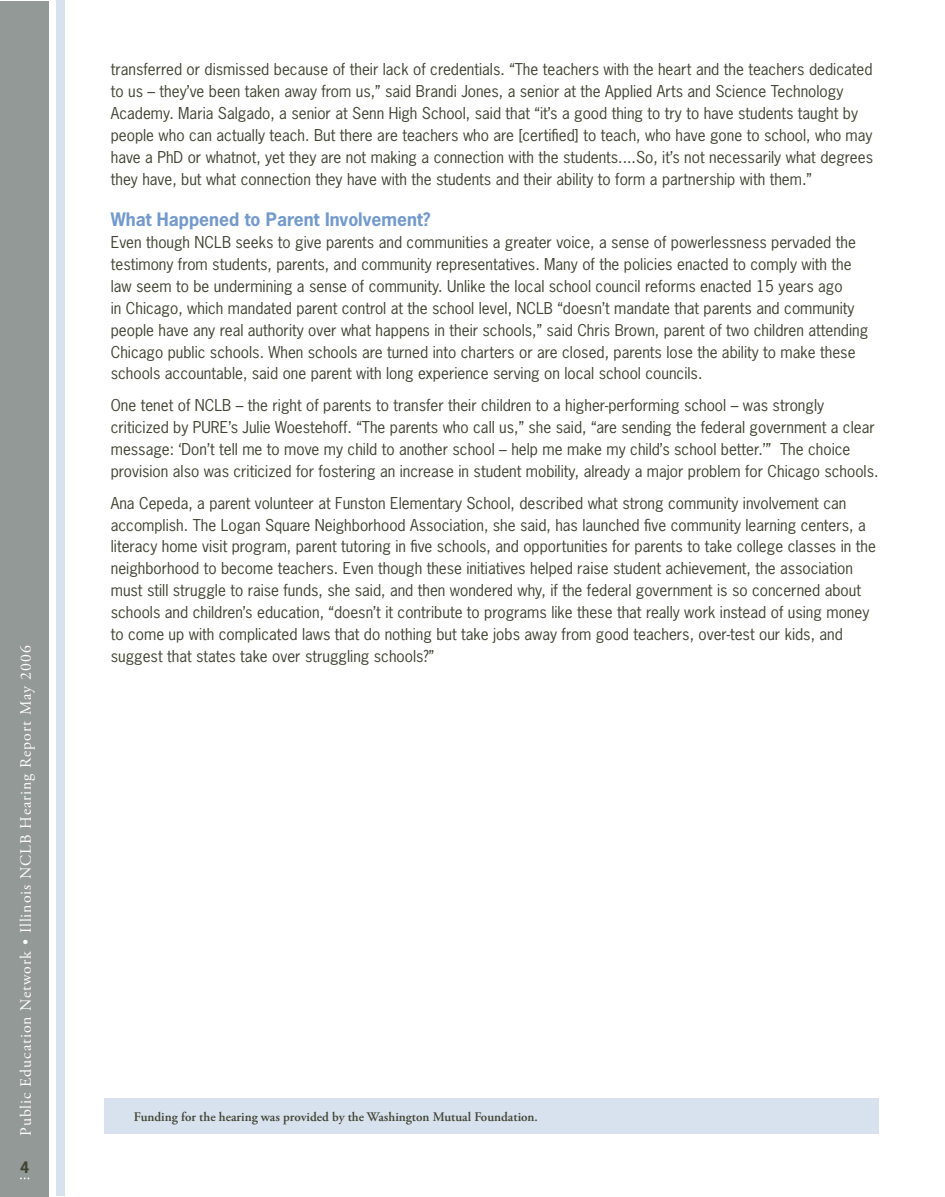
<style>
.page{position:relative;width:945px;height:1197px;background:#fff}
.page>*{position:absolute;margin:0;border:0;box-sizing:border-box;transform-origin:0 0}
.t1{font:700 17.5px "News Gothic LT";color:#739acc}
.t2{font:15.75px "Adobe Garamond Pro";letter-spacing:.06em;color:#fff}
.t3{font:15.4px/21.9px "News Gothic LT";color:#424433}
.t4{font:700 14.88px "News Gothic LT";color:#424433}
.t5{font:600 13.12px "Adobe Garamond Pro";color:#424433}
</style>
<div class="page">
<div style="left:1px;top:1px;width:48px;height:1196px;background:#939997"></div>
<div style="left:56px;top:0;width:8px;height:1195px;background:#d7e2ee"></div>
<div style="left:104px;top:1098px;width:775px;height:36px;background:#d7e2ee"></div>
<p class="t2" style="left:16px;top:1136px;width:491px;rotate:-90deg">Public Education Network • Illinois NCLB Hearing Report May 2006</p>
<p class="t4" style="left:20px;top:1157px;width:11px">4</p>
<p class="t3" style="left:111px;top:58px;width:764px">transferred or dismissed because of their lack of credentials. “The teachers with the heart and the teachers dedicated to us – they’ve been taken away from us,” said Brandi Jones, a senior at the Applied Arts and Science Technology Academy. Maria Salgado, a senior at Senn High School, said that “it’s a good thing to try to have students taught by people who can actually teach. But there are teachers who are [certified] to teach, who have gone to school, who may have a PhD or whatnot, yet they are not making a connection with the students....So, it’s not necessarily what degrees they have, but what connection they have with the students and their ability to form a partnership with them.”</p>
<p class="t1" style="left:111px;top:208px;width:321px">What Happened to Parent Involvement?</p>
<p class="t3" style="left:111px;top:231px;width:759px">Even though NCLB seeks to give parents and communities a greater voice, a sense of powerlessness pervaded the testimony from students, parents, and community representatives. Many of the policies enacted to comply with the law seem to be undermining a sense of community. Unlike the local school council reforms enacted 15 years ago<br>in Chicago, which mandated parent control at the school level, NCLB “doesn’t mandate that parents and community people have any real authority over what happens in their schools,” said Chris Brown, parent of two children attending Chicago public schools. When schools are turned into charters or are closed, parents lose the ability to make these schools accountable, said one parent with long experience serving on local school councils.</p>
<p class="t3" style="left:111px;top:394px;width:769px">One tenet of NCLB – the right of parents to transfer their children to a higher-performing school – was strongly criticized by PURE’s Julie Woestehoff. “The parents who call us,” she said, “are sending the federal government a clear message: ‘Don’t tell me to move my child to another school – help me make my child’s school better.’” The choice provision also was criticized for fostering an increase in student mobility, already a major problem for Chicago schools.</p>
<p class="t3" style="left:111px;top:492px;width:767px">Ana Cepeda, a parent volunteer at Funston Elementary School, described what strong community involvement can accomplish. The Logan Square Neighborhood Association, she said, has launched five community learning centers, a literacy home visit program, parent tutoring in five schools, and opportunities for parents to take college classes in the neighborhood to become teachers. Even though these initiatives helped raise student achievement, the association must still struggle to raise funds, she said, and then wondered why, if the federal government is so concerned about schools and children’s education, “doesn’t it contribute to programs like these that really work instead of using money to come up with complicated laws that do nothing but take jobs away from good teachers, over-test our kids, and suggest that states take over struggling schools?”</p>
<p class="t5" style="left:134px;top:1109px;width:406px">Funding for the hearing was provided by the Washington Mutual Foundation.</p>
</div>
